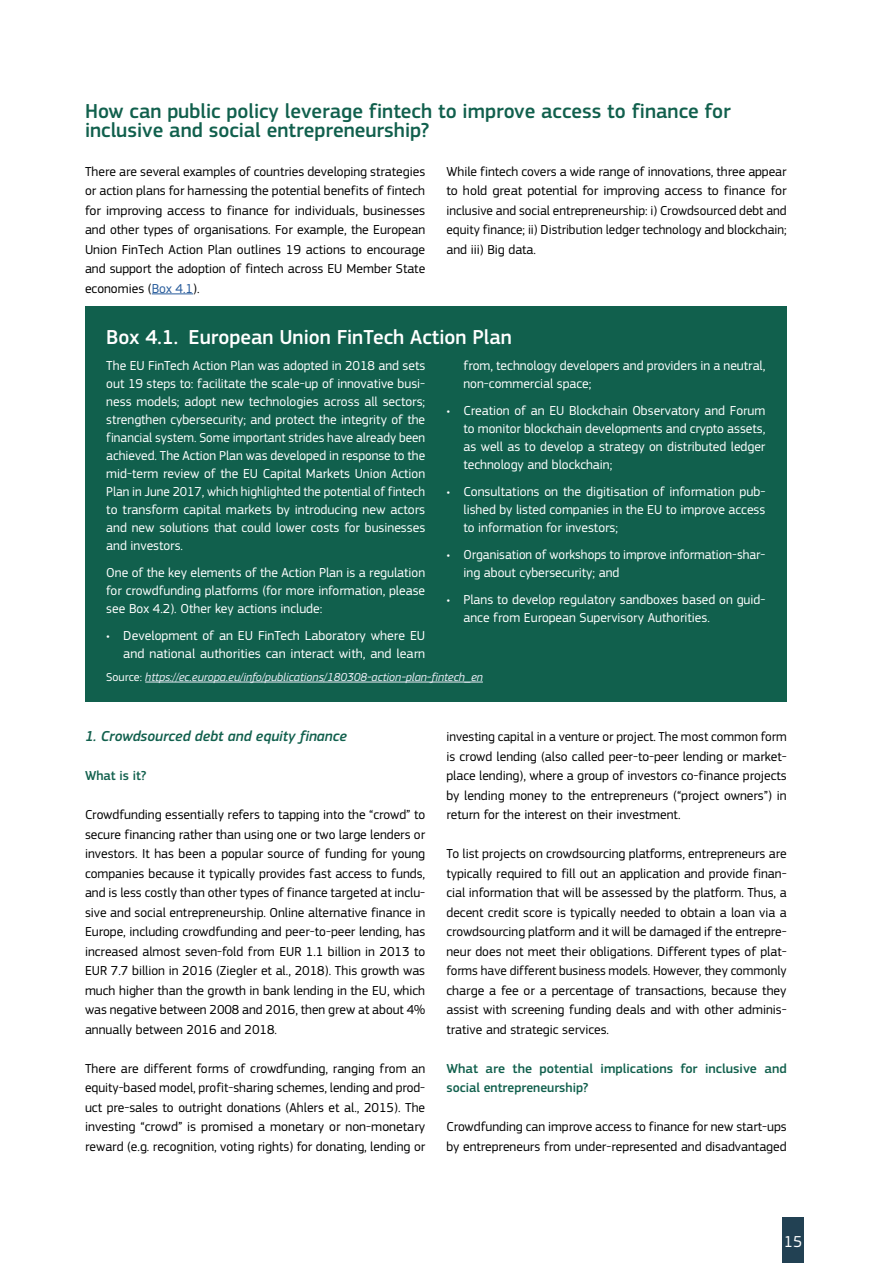
<style>
.page{position:relative;width:893px;height:1263px;background:#fff}
.page>*{position:absolute;margin:0;border:0;box-sizing:border-box;transform-origin:0 0}
.t1{font:500 21px/19.5px "EC Square Sans Pro";color:#11604d}
.Box_H2{font:500 21px "EC Square Sans Pro";color:#fff}
.t2{font:16.5px "EC Square Sans Pro";color:#fff}
.t3{font:italic 500 15px "EC Square Sans Pro";color:#11604d}
.Body{font:13.5px/19.5px "EC Square Sans Pro";color:#000;text-align:justify}
.Box_Body{font:13.5px/18px "EC Square Sans Pro";color:#fff;text-align:justify}
.Box_Bullet_List{font:13.5px/18px "EC Square Sans Pro";color:#fff}
.t4{font:500 13.5px/19.5px "EC Square Sans Pro";color:#11604d}
.Box_Figure_Source{font:italic 12px "EC Square Sans Pro";color:#eceef7}
.s1{color:#275b9b}
.s2{font-style:normal;color:#fff}
</style>
<div class="page">
<div style="left:782px;top:1217px;width:22px;height:46px;background:#224153"></div>
<hr style="left:152px;top:293px;width:41px;height:1px;background:#275b9b">
<div style="left:85px;top:307px;width:702px;height:395px;background:#11604d"></div>
<hr style="left:145px;top:682px;width:338px;height:1px;background:#eceef7">
<h2 class="t1" style="left:85px;top:102px;width:647px">How can public policy leverage fintech to improve access to finance for inclusive and social entrepreneurship?</h2>
<p class="Body" style="left:85px;top:161px;width:342px">There are several examples of countries developing strategies or action plans for harnessing the potential benefits of fintech for improving access to finance for individuals, businesses and other types of organisations. For example, the European Union FinTech Action Plan outlines 19 actions to encourage and support the adoption of fintech across EU Member State economies (<span class="s1">Box 4.1</span>).</p>
<p class="Body" style="left:446px;top:161px;width:342px">While fintech covers a wide range of innovations, three appear to hold great potential for improving access to finance for inclusive and social entrepreneurship: i) Crowdsourced debt and equity finance; ii) Distribution ledger technology and blockchain; and iii) Big data.</p>
<h2 class="Box_H2" style="left:106px;top:325px;width:407px">Box 4.1. European Union FinTech Action Plan</h2>
<p class="Box_Body" style="left:106px;top:357px;width:320px">The EU FinTech Action Plan was adopted in 2018 and sets out 19 steps to: facilitate the scale-up of innovative busi&shy;ness models; adopt new technologies across all sectors; strengthen cybersecurity; and protect the integrity of the financial system. Some important strides have already been achieved. The Action Plan was developed in response to the mid-term review of the EU Capital Markets Union Action Plan in June 2017, which highlighted the potential of fintech to transform capital markets by introducing new actors and new solutions that could lower costs for businesses and investors.</p>
<p class="Box_Body" style="left:106px;top:564px;width:320px">One of the key elements of the Action Plan is a regulation for crowdfunding platforms (for more information, please see Box 4.2). Other key actions include:</p>
<p class="Box_Bullet_List" style="left:106px;top:627px;width:320px;text-align:right">• Development of an EU FinTech Laboratory where EU and national authorities can interact with, and learn</p>
<p class="Box_Bullet_List" style="left:463px;top:357px;width:303px">from, technology developers and providers in a neutral, non-commercial space;</p>
<p class="Box_Bullet_List" style="left:463px;top:402px;width:303px;text-align:justify;text-indent:-17px">• Creation of an EU Blockchain Observatory and Forum to monitor blockchain developments and crypto assets, as well as to develop a strategy on distributed ledger technology and blockchain;</p>
<p class="Box_Bullet_List" style="left:463px;top:483px;width:303px;text-align:justify;text-indent:-17px">• Consultations on the digitisation of information pub&shy;lished by listed companies in the EU to improve access to information for investors;</p>
<p class="Box_Bullet_List" style="left:463px;top:546px;width:303px;text-indent:-17px">• Organisation of workshops to improve information-shar&shy;ing about cybersecurity; and</p>
<p class="Box_Bullet_List" style="left:463px;top:591px;width:303px;text-indent:-17px">• Plans to develop regulatory sandboxes based on guid&shy;ance from European Supervisory Authorities.</p>
<p class="Box_Figure_Source" style="left:106px;top:670px;width:378px"><span class="s2">Source:</span> https://ec.europa.eu/info/publications/180308-action-plan-fintech_en</p>
<h3 class="t3" style="left:85px;top:727px;width:264px">1. Crowdsourced debt and equity finance</h3>
<h4 class="t4" style="left:85px;top:766px;width:63px">What is it?</h4>
<p class="Body" style="left:85px;top:805px;width:342px">Crowdfunding essentially refers to tapping into the “crowd” to secure financing rather than using one or two large lenders or investors. It has been a popular source of funding for young companies because it typically provides fast access to funds, and is less costly than other types of finance targeted at inclu&shy;sive and social entrepreneurship. Online alternative finance in Europe, including crowdfunding and peer-to-peer lending, has increased almost seven-fold from EUR 1.1 billion in 2013 to EUR 7.7 billion in 2016 (Ziegler et al., 2018). This growth was much higher than the growth in bank lending in the EU, which was negative between 2008 and 2016, then grew at about 4% annually between 2016 and 2018.</p>
<p class="Body" style="left:85px;top:1058px;width:342px">There are different forms of crowdfunding, ranging from an equity-based model, profit-sharing schemes, lending and prod&shy;uct pre-sales to outright donations (Ahlers et al., 2015). The investing “crowd” is promised a monetary or non-monetary reward (e.g. recognition, voting rights) for donating, lending or</p>
<p class="Body" style="left:446px;top:727px;width:342px">investing capital in a venture or project. The most common form is crowd lending (also called peer-to-peer lending or market&shy;place lending), where a group of investors co-finance projects by lending money to the entrepreneurs (“project owners”) in return for the interest on their investment.</p>
<p class="Body" style="left:446px;top:844px;width:342px">To list projects on crowdsourcing platforms, entrepreneurs are typically required to fill out an application and provide finan&shy;cial information that will be assessed by the platform. Thus, a decent credit score is typically needed to obtain a loan via a crowdsourcing platform and it will be damaged if the entrepre&shy;neur does not meet their obligations. Different types of plat&shy;forms have different business models. However, they commonly charge a fee or a percentage of transactions, because they assist with screening funding deals and with other adminis&shy;trative and strategic services.</p>
<h4 class="t4" style="left:446px;top:1059px;width:342px">What are the potential implications for inclusive and social entrepreneurship?</h4>
<p class="Body" style="left:446px;top:1117px;width:342px">Crowdfunding can improve access to finance for new start-ups by entrepreneurs from under-represented and disadvantaged</p>
<p class="t2" style="left:784px;top:1232px;width:20px">15</p>
</div>
